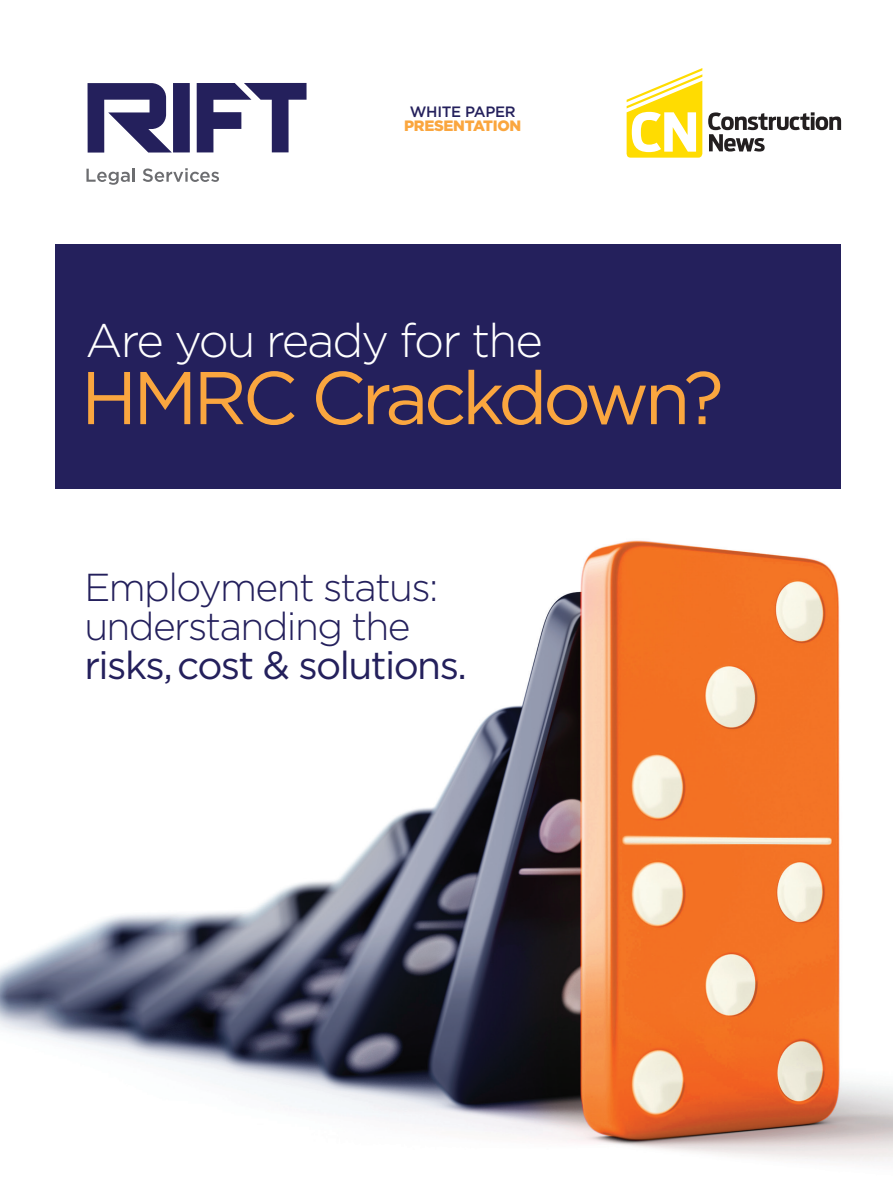
<style>
.page{position:relative;width:893px;height:1191px;background:#fff}
.page>*{position:absolute;margin:0;border:0;box-sizing:border-box;transform-origin:0 0}
.t1{font:74.55px "Gotham";letter-spacing:-.06em;color:#faa63f}
.t2{font:300 46.95px "Gotham";letter-spacing:-.04em;color:#fff}
.t3{font:300 38.85px/39.3px "Gotham";letter-spacing:-.04em;color:#24205c}
.t4{font:900 15px/13.5px "Gotham";letter-spacing:-.02em;color:#faa63f;text-align:center}
.s1{font-weight:500;color:#24205c}
.s2{font-weight:400}
</style>
<div class="page">
<img style="left:0;top:540px;width:893px;height:622px">
<svg style="left:88px;top:83px;width:102px;height:70px"></svg>
<svg style="left:197px;top:83px;width:110px;height:69px"></svg>
<svg style="left:86px;top:168px;width:49px;height:17px"></svg>
<svg style="left:143px;top:168px;width:76px;height:14px"></svg>
<svg style="left:708px;top:112px;width:133px;height:39px"></svg>
<svg style="left:626px;top:68px;width:76px;height:90px"></svg>
<div style="left:55px;top:244px;width:786px;height:245px;background:#24205c"></div>
<p class="t4" style="left:404px;top:105px;width:119px"><span class="s1">WHITE PAPER<br></span>PRESENTATION</p>
<p class="t2" style="left:86px;top:315px;width:459px">Are you ready for the</p>
<p class="t1" style="left:81px;top:356px;width:644px">HMRC Crackdown?</p>
<p class="t3" style="left:84px;top:566px;width:384px">Employment status: understanding the <span class="s2">risks, cost &amp; solutions.</span></p>
</div>
